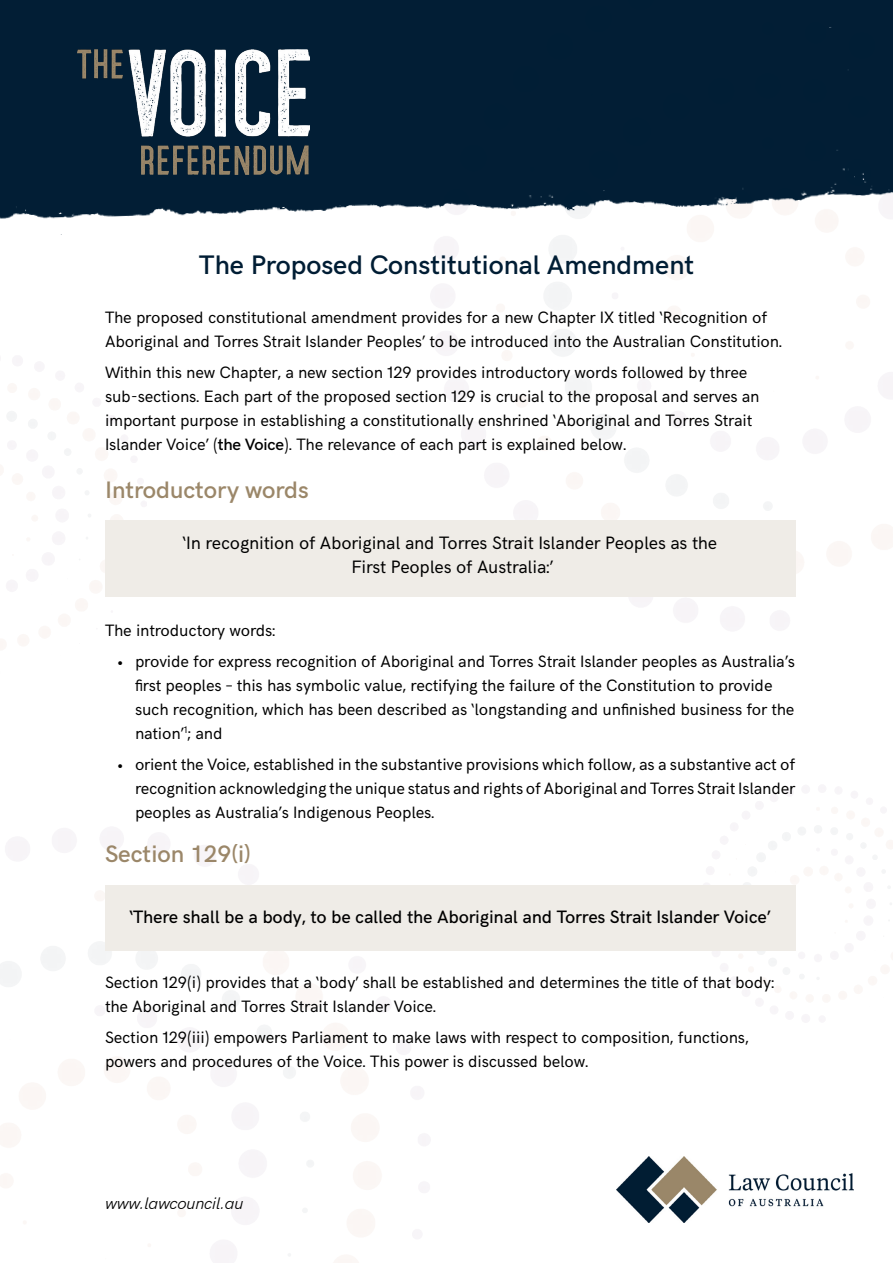
<style>
.page{position:relative;width:893px;height:1263px;background:#fff}
.page>*{position:absolute;margin:0;border:0;box-sizing:border-box;transform-origin:0 0}
.t1{font:600 27px "HK Grotesk";color:#001d34}
.t2{font:600 24px "HK Grotesk";color:#9b8769}
.t3{font:18px/24px "HK Grotesk";letter-spacing:-.01em;color:#000;text-align:center}
.t4{font:500 18px "HK Grotesk";letter-spacing:-.01em;color:#000}
.t5{font:16.5px/24px "HK Grotesk";letter-spacing:-.01em;color:#000}
.t6{font:italic 16.5px "HK Grotesk";letter-spacing:-.01em;color:#000}
.s1{font-weight:600}
</style>
<div class="page">
<div style="left:105px;top:885px;width:690px;height:66px;background:#efece7"></div>
<img style="left:0;top:0;width:893px;height:251px">
<img style="left:77px;top:50px;width:233px;height:124px">
<div style="left:105px;top:521px;width:690px;height:76px;background:#efece7"></div>
<img style="left:616px;top:1157px;width:237px;height:65px">
<h1 class="t1" style="left:199px;top:245px;width:497px">The Proposed Constitutional Amendment</h1>
<p class="t5" style="left:105px;top:304px;width:679px">The proposed constitutional amendment provides for a new Chapter IX titled ‘Recognition of<br>Aboriginal and Torres Strait Islander Peoples’ to be introduced into the Australian Constitution.</p>
<p class="t5" style="left:105px;top:359px;width:656px">Within this new Chapter, a new section 129 provides introductory words followed by three sub-sections. Each part of the proposed section 129 is crucial to the proposal and serves an important purpose in establishing a constitutionally enshrined ‘Aboriginal and Torres Strait Islander Voice’ (<span class="s1">the Voice</span>). The relevance of each part is explained below.</p>
<h2 class="t2" style="left:105px;top:472px;width:205px">Introductory words</h2>
<p class="t3" style="left:183px;top:529px;width:536px">‘In recognition of Aboriginal and Torres Strait Islander Peoples as the<br>First Peoples of Australia:’</p>
<p class="t5" style="left:105px;top:617px;width:172px">The introductory words:</p>
<p class="t5" style="left:135px;top:648px;width:662px;text-indent:-18px">• provide for express recognition of Aboriginal and Torres Strait Islander peoples as Australia’s first peoples – this has symbolic value, rectifying the failure of the Constitution to provide such recognition, which has been described as ‘longstanding and unfinished business for the nation’<sup>1</sup>; and</p>
<p class="t5" style="left:135px;top:751px;width:662px;text-align:justify;text-indent:-18px">• orient the Voice, established in the substantive provisions which follow, as a substantive act of recognition acknowledging the unique status and rights of Aboriginal and Torres Strait Islander peoples as Australia’s Indigenous Peoples.</p>
<h2 class="t2" style="left:105px;top:835px;width:147px">Section 129(i)</h2>
<p class="t4" style="left:130px;top:903px;width:642px">‘There shall be a body, to be called the Aboriginal and Torres Strait Islander Voice’</p>
<p class="t5" style="left:105px;top:969px;width:671px">Section 129(i) provides that a ‘body’ shall be established and determines the title of that body: the Aboriginal and Torres Strait Islander Voice.</p>
<p class="t5" style="left:105px;top:1024px;width:645px">Section 129(iii) empowers Parliament to make laws with respect to composition, functions, powers and procedures of the Voice. This power is discussed below.</p>
<p class="t6" style="left:105px;top:1191px;width:140px">www.lawcouncil.au</p>
</div>
